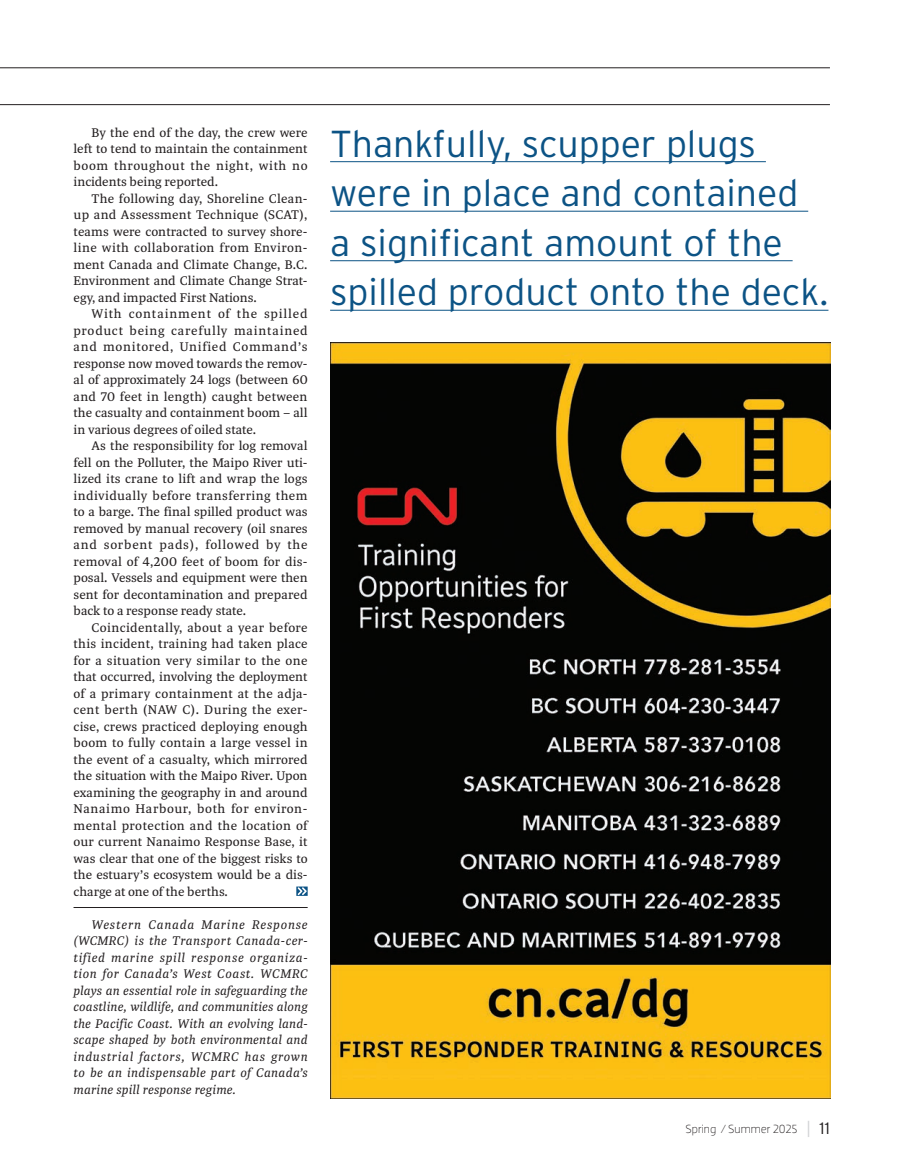
<style>
.page{position:relative;width:905px;height:1175px;background:#fff}
.page>*{position:absolute;margin:0;border:0;box-sizing:border-box;transform-origin:0 0}
.Pullquote_-_New{font:300 37.5px/49.5px "Interstate";color:#0c5385}
.t1{font:13.5px/16.5px "Tasman";color:#231f20;text-align:justify}
.t2{font:italic 13.5px/16.5px "Tasman";letter-spacing:.02em;color:#231f20;text-align:justify}
.t3{font:300 12px "Dobra";color:#231f20}
.s1{font-family:"Interstate";font-size:16.5px;color:#d1d2d4}
.s2{font-family:"Interstate";font-size:16.5px}
</style>
<div class="page">
<hr style="left:74px;top:907px;width:234px;height:1px;background:#231f20">
<svg style="left:296px;top:886px;width:12px;height:10px"></svg>
<img style="left:330px;top:342px;width:500px;height:756px">
<hr style="left:0;top:68px;width:830px;height:1px;background:#231f20">
<hr style="left:0;top:104px;width:830px;height:1px;background:#231f20">
<hr style="left:330px;top:161px;width:435px;height:1px;background:#0c5385">
<hr style="left:330px;top:211px;width:478px;height:1px;background:#0c5385">
<hr style="left:330px;top:260px;width:462px;height:1px;background:#0c5385">
<hr style="left:330px;top:310px;width:498px;height:1px;background:#0c5385">
<p class="t1" style="left:74px;top:124px;width:235px;text-indent:18px">By the end of the day, the crew were left to tend to maintain the containment boom throughout the night, with no incidents being reported.</p>
<p class="t1" style="left:74px;top:190px;width:235px;text-indent:18px">The following day, Shoreline Clean&shy;up and Assessment Technique (SCAT), teams were contracted to survey shore&shy;line with collaboration from Environ&shy;ment Canada and Climate Change, B.C.<br>Environment and Climate Change Strat&shy;egy, and impacted First Nations.</p>
<p class="t1" style="left:74px;top:305px;width:236px;text-indent:18px">With containment of the spilled product being carefully maintained and monitored, Unified Command’s response now moved towards the remov&shy;al of approximately 24 logs (between 60 and 70 feet in length) caught between the casualty and containment boom – all in various degrees of oiled state.</p>
<p class="t1" style="left:74px;top:437px;width:236px;text-indent:18px">As the responsibility for log removal fell on the Polluter, the Maipo River uti&shy;lized its crane to lift and wrap the logs individually before transferring them to a barge. The final spilled product was removed by manual recovery (oil snares and sorbent pads), followed by the removal of 4,200 feet of boom for dis&shy;posal. Vessels and equipment were then sent for decontamination and prepared back to a response ready state.</p>
<p class="t1" style="left:74px;top:619px;width:236px;text-indent:18px">Coincidentally, about a year before this incident, training had taken place for a situation very similar to the one that occurred, involving the deployment of a primary containment at the adja&shy;cent berth (NAW C). During the exer&shy;cise, crews practiced deploying enough boom to fully contain a large vessel in the event of a casualty, which mirrored the situation with the Maipo River. Upon examining the geography in and around Nanaimo Harbour, both for environ&shy;mental protection and the location of our current Nanaimo Response Base, it was clear that one of the biggest risks to the estuary’s ecosystem would be a dis&shy;charge at one of the berths.</p>
<p class="t2" style="left:74px;top:916px;width:236px;text-indent:18px">Western Canada Marine Response (WCMRC) is the Transport Canada-cer&shy;tified marine spill response organiza&shy;tion for Canada’s West Coast. WCMRC plays an essential role in safeguarding the coastline, wildlife, and communities along the Pacific Coast. With an evolving land&shy;scape shaped by both environmental and industrial factors, WCMRC has grown to be an indispensable part of Canada’s marine spill response regime.</p>
<p class="Pullquote_-_New" style="left:330px;top:118px;width:500px">Thankfully, scupper plugs were in place and contained<br>a significant amount of the spilled product onto the deck.</p>
<p class="t3" style="left:685px;top:1121px;width:146px">Spring / Summer 2025 <span class="s1">|</span> <span class="s2">11</span></p>
</div>
